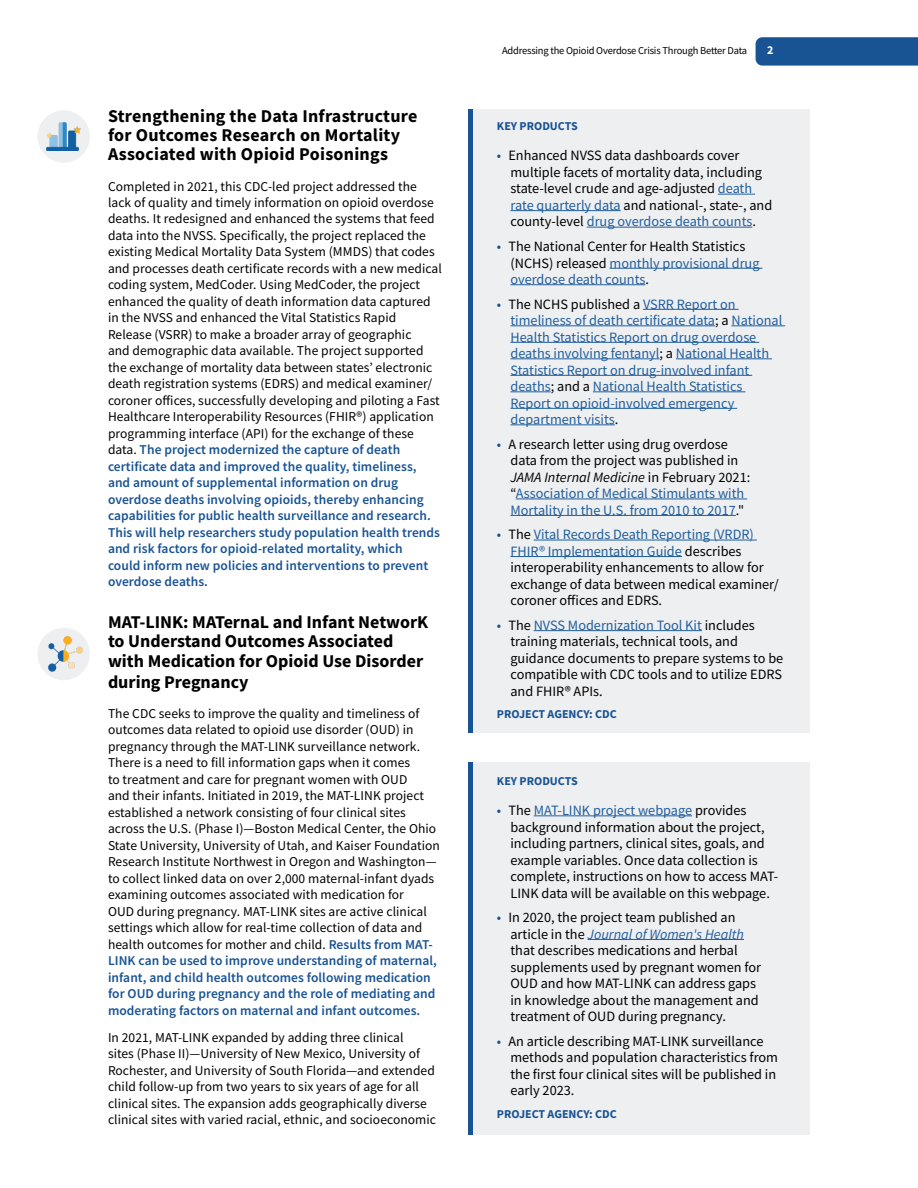
<style>
.page{position:relative;width:918px;height:1188px;background:#fff}
.page>*{position:absolute;margin:0;border:0;box-sizing:border-box;transform-origin:0 0}
.t1{font:700 18px/20px "Source Sans Pro";color:#000101}
.t2{font:700 18px/19.5px "Source Sans Pro";letter-spacing:.015em;color:#000}
.t3{font:14.25px/16.5px "Source Sans Pro";color:#000}
.t4{font:14.25px/16.5px "Source Sans Pro";color:#215e9e}
.t5{font:13.5px/16.5px "Source Sans Pro";letter-spacing:.005em;color:#000}
.t6{font:700 12px "Source Sans Pro";color:#185394}
.t7{font:700 12px "Source Sans Pro";color:#fff}
.t8{font:10.5px "Source Sans Pro";letter-spacing:-.02em;color:#000}
.s1{font-weight:600;color:#185394}
.s2{color:#185394}
.s3{color:#215e9e}
.s4{color:#000}
.s5{font-style:italic}
.s6{font-style:italic;color:#215e9e}
</style>
<div class="page">
<svg style="left:756px;top:37px;width:162px;height:29px;background:#1d5796"></svg>
<div style="left:472px;top:762px;width:338px;height:372px;background:#eeeff0"></div>
<div style="left:472px;top:109px;width:338px;height:623px;background:#eeeff0"></div>
<div style="left:37px;top:628px;width:53px;height:52px;background:#eeeff0;border-radius:50%"></div>
<img style="left:48px;top:637px;width:34px;height:34px">
<div style="left:37px;top:110px;width:53px;height:53px;background:#eeeff0;border-radius:50%"></div>
<img style="left:47px;top:122px;width:34px;height:29px">
<hr style="left:718px;top:194px;width:37px;height:1px;background:#215e9e">
<hr style="left:510px;top:210px;width:111px;height:1px;background:#215e9e">
<hr style="left:587px;top:227px;width:165px;height:1px;background:#215e9e">
<hr style="left:610px;top:268px;width:152px;height:1px;background:#215e9e">
<hr style="left:510px;top:284px;width:135px;height:1px;background:#215e9e">
<hr style="left:643px;top:309px;width:96px;height:1px;background:#215e9e">
<hr style="left:510px;top:325px;width:205px;height:1px;background:#215e9e">
<hr style="left:731px;top:325px;width:54px;height:1px;background:#215e9e">
<hr style="left:510px;top:342px;width:249px;height:1px;background:#215e9e">
<hr style="left:510px;top:358px;width:150px;height:1px;background:#215e9e">
<hr style="left:676px;top:358px;width:96px;height:1px;background:#215e9e">
<hr style="left:510px;top:375px;width:242px;height:1px;background:#215e9e">
<hr style="left:510px;top:391px;width:41px;height:1px;background:#215e9e">
<hr style="left:593px;top:391px;width:152px;height:1px;background:#215e9e">
<hr style="left:510px;top:408px;width:227px;height:1px;background:#215e9e">
<hr style="left:510px;top:424px;width:105px;height:1px;background:#215e9e">
<hr style="left:516px;top:499px;width:231px;height:1px;background:#215e9e">
<hr style="left:510px;top:515px;width:226px;height:1px;background:#215e9e">
<hr style="left:534px;top:540px;width:223px;height:1px;background:#215e9e">
<hr style="left:510px;top:556px;width:172px;height:1px;background:#215e9e">
<hr style="left:534px;top:630px;width:168px;height:1px;background:#215e9e">
<hr style="left:468px;top:109px;width:4px;height:623px;background:#185394">
<hr style="left:534px;top:816px;width:158px;height:1px;background:#215e9e">
<hr style="left:588px;top:939px;width:156px;height:1px;background:#215e9e">
<hr style="left:468px;top:762px;width:4px;height:372px;background:#185394">
<h3 class="t2" style="left:108px;top:106px;width:311px">Strengthening the Data Infrastructure for Outcomes Research on Mortality<br>Associated with Opioid Poisonings</h3>
<p class="t5" style="left:108px;top:178px;width:335px">Completed in 2021, this CDC-led project addressed the lack of quality and timely information on opioid overdose deaths. It redesigned and enhanced the systems that feed data into the NVSS. Specifically, the project replaced the existing Medical Mortality Data System (MMDS) that codes and processes death certificate records with a new medical coding system, MedCoder. Using MedCoder, the project enhanced the quality of death information data captured in the NVSS and enhanced the Vital Statistics Rapid Release (VSRR) to make a broader array of geographic<br>and demographic data available. The project supported the exchange of mortality data between states’ electronic death registration systems (EDRS) and medical examiner/ coroner offices, successfully developing and piloting a Fast Healthcare Interoperability Resources (FHIR®) application programming interface (API) for the exchange of these data. <span class="s1">The project modernized the capture of death certificate data and improved the quality, timeliness, and amount of supplemental information on drug overdose deaths involving opioids, thereby enhancing capabilities for public health surveillance and research.<br>This will help researchers study population health trends and risk factors for opioid-related mortality, which<br>could inform new policies and interventions to prevent overdose deaths.</span></p>
<h3 class="t1" style="left:108px;top:611px;width:322px">MAT-LINK: MATernaL and Infant NetworK to Understand Outcomes Associated with Medication for Opioid Use Disorder during Pregnancy</h3>
<p class="t5" style="left:108px;top:705px;width:333px">The CDC seeks to improve the quality and timeliness of outcomes data related to opioid use disorder (OUD) in pregnancy through the MAT-LINK surveillance network.<br>There is a need to fill information gaps when it comes<br>to treatment and care for pregnant women with OUD<br>and their infants. Initiated in 2019, the MAT-LINK project established a network consisting of four clinical sites across the U.S. (Phase I)—Boston Medical Center, the Ohio State University, University of Utah, and Kaiser Foundation Research Institute Northwest in Oregon and Washington— to collect linked data on over 2,000 maternal-infant dyads examining outcomes associated with medication for<br>OUD during pregnancy. MAT-LINK sites are active clinical settings which allow for real-time collection of data and health outcomes for mother and child. <span class="s1">Results from MAT-LINK can be used to improve understanding of maternal, infant, and child health outcomes following medication for OUD during pregnancy and the role of mediating and moderating factors on maternal and infant outcomes.</span></p>
<p class="t5" style="left:108px;top:1029px;width:330px">In 2021, MAT-LINK expanded by adding three clinical<br>sites (Phase II)—University of New Mexico, University of Rochester, and University of South Florida—and extended child follow-up from two years to six years of age for all clinical sites. The expansion adds geographically diverse clinical sites with varied racial, ethnic, and socioeconomic</p>
<p class="t8" style="left:502px;top:44px;width:247px">Addressing the Opioid Overdose Crisis Through Better Data</p>
<p class="t7" style="left:767px;top:42px;width:8px">2</p>
<h4 class="t6" style="left:497px;top:118px;width:82px">KEY PRODUCTS</h4>
<p class="t3" style="left:510px;top:147px;width:263px;text-indent:-13px"><span class="s2">•</span> Enhanced NVSS data dashboards cover multiple facets of mortality data, including state-level crude and age-adjusted <span class="s3">death rate quarterly data</span> and national-, state-, and county-level <span class="s3">drug overdose death counts</span>.</p>
<p class="t3" style="left:510px;top:238px;width:251px;text-indent:-13px"><span class="s2">•</span> The National Center for Health Statistics (NCHS) released <span class="s3">monthly provisional drug overdose death counts</span>.</p>
<p class="t4" style="left:510px;top:296px;width:273px;text-indent:-13px"><span class="s2">•</span> <span class="s4">The NCHS published a</span> VSRR Report on timeliness of death certificate data<span class="s4">; a</span> National Health Statistics Report on drug overdose deaths involving fentanyl<span class="s4">; a</span> National Health Statistics Report on drug-involved infant deaths<span class="s4">; and a</span> National Health Statistics Report on opioid-involved emergency department visits<span class="s4">.</span></p>
<p class="t3" style="left:510px;top:436px;width:241px;text-indent:-13px"><span class="s2">•</span> A research letter using drug overdose data from the project was published in <span class="s5">JAMA Internal Medicine</span> in February 2021: “<span class="s3">Association of Medical Stimulants with Mortality in the U.S. from 2010 to 2017</span>."</p>
<p class="t3" style="left:510px;top:526px;width:270px;text-indent:-13px"><span class="s2">•</span> The <span class="s3">Vital Records Death Reporting (VRDR)<br>FHIR® Implementation Guide</span> describes interoperability enhancements to allow for exchange of data between medical examiner/ coroner offices and EDRS.</p>
<p class="t3" style="left:510px;top:617px;width:274px;text-indent:-13px"><span class="s2">•</span> The <span class="s3">NVSS Modernization Tool Kit</span> includes training materials, technical tools, and guidance documents to prepare systems to be compatible with CDC tools and to utilize EDRS and FHIR® APIs.</p>
<p class="t6" style="left:497px;top:706px;width:121px">PROJECT AGENCY: CDC</p>
<h4 class="t6" style="left:497px;top:773px;width:82px">KEY PRODUCTS</h4>
<p class="t3" style="left:510px;top:802px;width:269px;text-indent:-13px"><span class="s2">•</span> The <span class="s3">MAT-LINK project webpage</span> provides background information about the project, including partners, clinical sites, goals, and example variables. Once data collection is complete, instructions on how to access MAT-LINK data will be available on this webpage.</p>
<p class="t3" style="left:510px;top:909px;width:252px;text-indent:-13px"><span class="s2">•</span> In 2020, the project team published an article in the <span class="s6">Journal of Women's Health </span>that describes medications and herbal supplements used by pregnant women for OUD and how MAT-LINK can address gaps in knowledge about the management and treatment of OUD during pregnancy.</p>
<p class="t3" style="left:510px;top:1033px;width:269px;text-indent:-13px"><span class="s2">•</span> An article describing MAT-LINK surveillance methods and population characteristics from the first four clinical sites will be published in early 2023.</p>
<p class="t6" style="left:497px;top:1106px;width:121px">PROJECT AGENCY: CDC</p>
</div>
